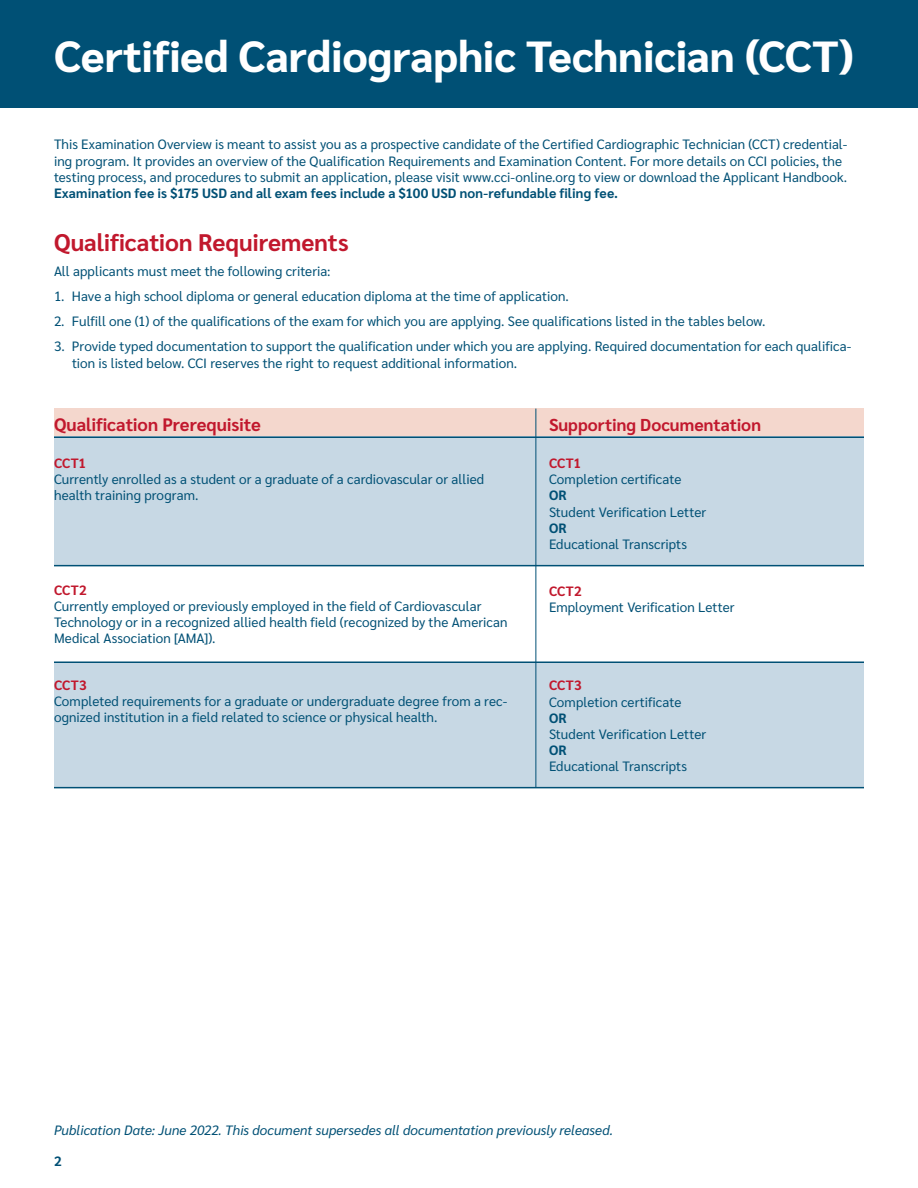
<style>
.page{position:relative;width:918px;height:1188px;background:#fff}
.page>*{position:absolute;margin:0;border:0;box-sizing:border-box;transform-origin:0 0}
.Section_Head{font:800 43.5px "Sarabun";letter-spacing:-.005em;color:#fff}
.Head{font:700 24px "Sarabun";letter-spacing:-.005em;color:#c1182d}
.Chart_Head{font:700 18px "Sarabun";letter-spacing:-.005em;color:#c1182d}
.Chart_Head-2{font:700 17.25px "Sarabun";color:#c1182d}
.Chart_Text{font:13.5px/16.2px "Sarabun";letter-spacing:.005em;color:#005075}
.Body{font:13.5px/16.2px "Sarabun";letter-spacing:.005em;color:#005075}
.Hang{font:13.5px/16.2px "Sarabun";letter-spacing:.005em;color:#005075}
.App_Body{font:italic 13.5px "Sarabun";letter-spacing:.005em;color:#005075}
.Chart_Subhead{font:700 13.5px "Sarabun";letter-spacing:.015em;color:#c1182d}
.Body-2{font:700 13.5px "Sarabun";color:#c1182d}
.t1{font:700 13.5px "Sarabun";color:#005075}
.s1{font-weight:700}
</style>
<div class="page">
<div style="left:54px;top:409px;width:810px;height:28px;background:#f4d7cd"></div>
<div style="left:54px;top:662px;width:810px;height:126px;background:#c7d8e4"></div>
<div style="left:54px;top:436px;width:810px;height:129px;background:#c7d8e4"></div>
<hr style="left:54px;top:436px;width:810px;height:2px;background:#005075">
<hr style="left:54px;top:565px;width:810px;height:1px;background:#005075">
<hr style="left:54px;top:662px;width:810px;height:1px;background:#005075">
<hr style="left:536px;top:409px;width:1px;height:379px;background:#005075">
<hr style="left:54px;top:787px;width:810px;height:1px;background:#005075">
<div style="left:0;top:0;width:918px;height:108px;background:#005075"></div>
<p class="Section_Head" style="left:54px;top:31px;width:802px">Certified Cardiographic Technician (CCT)</p>
<p class="Body" style="left:54px;top:137px;width:795px">This Examination Overview is meant to assist you as a prospective candidate of the Certified Cardiographic Technician (CCT) credential&shy;ing program. It provides an overview of the Qualification Requirements and Examination Content. For more details on CCI policies, the testing process, and procedures to submit an application, please visit www.cci-online.org to view or download the Applicant Handbook.<br><span class="s1">Examination fee is $175 USD and all exam fees include a $100 USD non-refundable filing fee.</span></p>
<p class="Head" style="left:54px;top:228px;width:296px">Qualification Requirements</p>
<p class="Body" style="left:54px;top:263px;width:278px">All applicants must meet the following criteria:</p>
<p class="Hang" style="left:54px;top:288px;width:516px">1. Have a high school diploma or general education diploma at the time of application.</p>
<p class="Hang" style="left:54px;top:313px;width:713px">2. Fulfill one (1) of the qualifications of the exam for which you are applying. See qualifications listed in the tables below.</p>
<p class="Hang" style="left:72px;top:339px;width:781px;text-indent:-18px">3. Provide typed documentation to support the qualification under which you are applying. Required documentation for each qualifica&shy;tion is listed below. CCI reserves the right to request additional information.</p>
<p class="Chart_Head" style="left:54px;top:414px;width:208px">Qualification Prerequisite</p>
<p class="Chart_Subhead" style="left:54px;top:455px;width:34px">CCT1</p>
<p class="Chart_Text" style="left:54px;top:471px;width:432px">Currently enrolled as a student or a graduate of a cardiovascular or allied health training program.</p>
<p class="Body-2" style="left:54px;top:582px;width:34px">CCT2</p>
<p class="Chart_Text" style="left:54px;top:598px;width:455px">Currently employed or previously employed in the field of Cardiovascular<br>Technology or in a recognized allied health field (recognized by the American<br>Medical Association [AMA]).</p>
<p class="Chart_Subhead" style="left:54px;top:677px;width:34px">CCT3</p>
<p class="Chart_Text" style="left:54px;top:693px;width:455px">Completed requirements for a graduate or undergraduate degree from a rec&shy;ognized institution in a field related to science or physical health.</p>
<p class="Chart_Head-2" style="left:549px;top:414px;width:214px">Supporting Documentation</p>
<p class="Chart_Subhead" style="left:549px;top:455px;width:34px">CCT1</p>
<p class="Chart_Text" style="left:549px;top:471px;width:159px">Completion certificate<br><span class="s1">OR<br></span>Student Verification Letter<br><span class="s1">OR<br></span>Educational Transcripts</p>
<p class="Chart_Subhead" style="left:549px;top:583px;width:34px">CCT2</p>
<p class="Chart_Text" style="left:549px;top:599px;width:187px">Employment Verification Letter</p>
<p class="Chart_Subhead" style="left:549px;top:678px;width:34px">CCT3</p>
<p class="Chart_Text" style="left:549px;top:694px;width:159px">Completion certificate<br><span class="s1">OR<br></span>Student Verification Letter<br><span class="s1">OR<br></span>Educational Transcripts</p>
<p class="App_Body" style="left:54px;top:1122px;width:561px">Publication Date: June 2022. This document supersedes all documentation previously released.</p>
<p class="t1" style="left:54px;top:1154px;width:9px">2</p>
</div>
